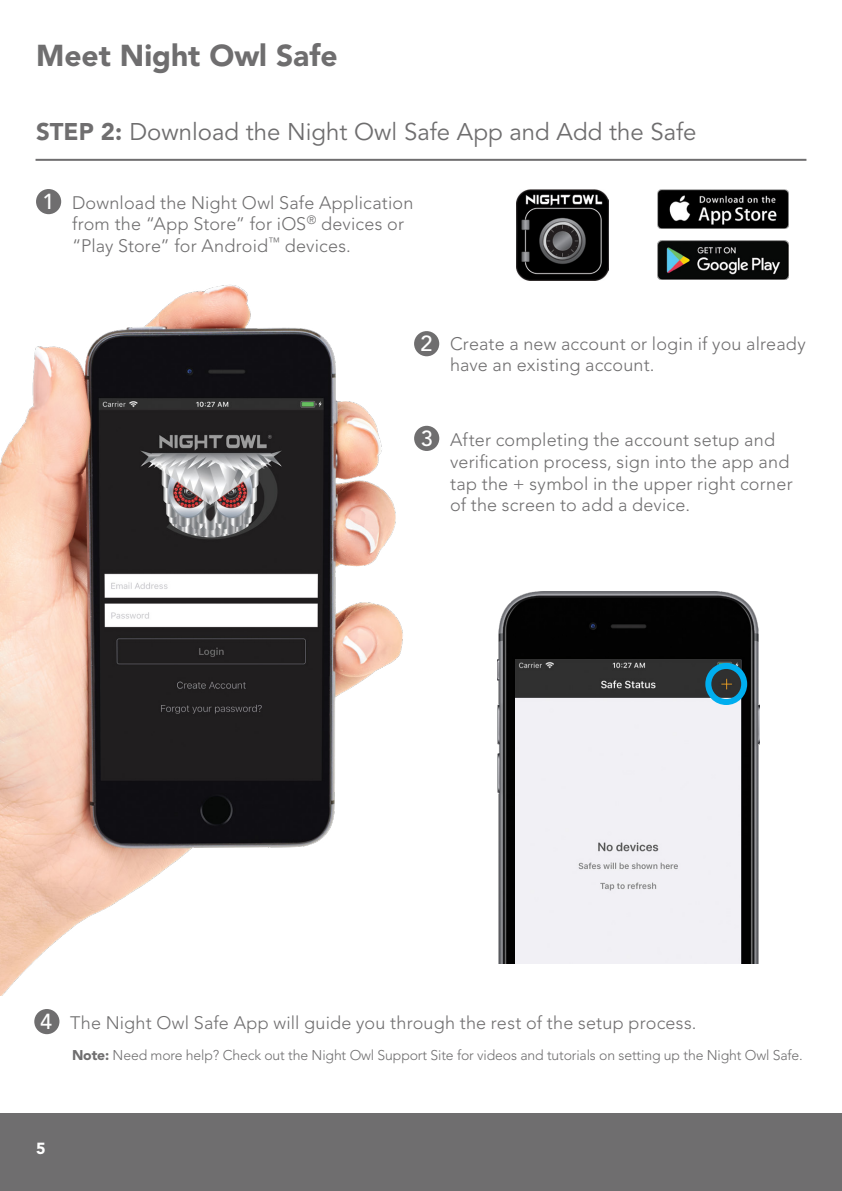
<style>
.page{position:relative;width:842px;height:1191px;background:#fff}
.page>*{position:absolute;margin:0;border:0;box-sizing:border-box;transform-origin:0 0}
.t1{font:900 30px "Avenir";color:#6f6e6f}
.t2{font:24px "Avenir";color:#6f6e6f}
.t3{font:500 21.6px "Avenir";color:#fff}
.t4{font:300 18px/21.6px "Avenir";letter-spacing:.01em;color:#6f6e6f}
.t5{font:900 16px "Avenir";color:#fff}
.t6{font:300 14px "Avenir";letter-spacing:-.01em;color:#6f6e6f}
.s1{font-weight:900}
</style>
<div class="page">
<div style="left:0;top:1113px;width:842px;height:78px;background:#6f6e6f"></div>
<div style="left:414px;top:426px;width:25px;height:25px;background:#6f6e6f;border-radius:50%"></div>
<div style="left:414px;top:331px;width:25px;height:25px;background:#6f6e6f;border-radius:50%"></div>
<img style="left:657px;top:189px;width:131px;height:39px">
<img style="left:657px;top:241px;width:131px;height:39px">
<img style="left:516px;top:189px;width:92px;height:91px">
<div style="left:36px;top:189px;width:25px;height:25px;background:#6f6e6f;border-radius:50%"></div>
<div style="left:34px;top:1009px;width:25px;height:25px;background:#6f6e6f;border-radius:50%"></div>
<hr style="left:37px;top:159px;width:768px;height:2px;background:#6f6e6f">
<img style="left:0;top:285px;width:403px;height:710px">
<img style="left:498px;top:591px;width:261px;height:372px">
<img style="left:515px;top:659px;width:226px;height:304px">
<div style="left:705px;top:663px;width:42px;height:42px;border:6px solid #00aeef;border-radius:50%"></div>
<h1 class="t1" style="left:36px;top:37px;width:303px">Meet Night Owl Safe</h1>
<h2 class="t2" style="left:36px;top:118px;width:662px"><span class="s1">STEP 2:</span> Download the Night Owl Safe App and Add the Safe</h2>
<p class="t3" style="left:43px;top:189px;width:14px">1</p>
<p class="t4" style="left:72px;top:192px;width:343px">Download the Night Owl Safe Application from the “App Store” for iOS<sup>®</sup> devices or “Play Store” for Android<sup>™</sup> devices.</p>
<p class="t3" style="left:421px;top:331px;width:14px">2</p>
<p class="t4" style="left:450px;top:333px;width:357px">Create a new account or login if you already have an existing account.</p>
<p class="t3" style="left:421px;top:426px;width:14px">3</p>
<p class="t4" style="left:450px;top:429px;width:344px">After completing the account setup and verification process, sign into the app and tap the + symbol in the upper right corner of the screen to add a device.</p>
<p class="t3" style="left:40px;top:1009px;width:14px">4</p>
<p class="t4" style="left:70px;top:1011px;width:628px">The Night Owl Safe App will guide you through the rest of the setup process.</p>
<p class="t6" style="left:72px;top:1046px;width:732px"><span class="s1">Note:</span> Need more help? Check out the Night Owl Support Site for videos and tutorials on setting up the Night Owl Safe.</p>
<p class="t5" style="left:36px;top:1139px;width:11px">5</p>
</div>
